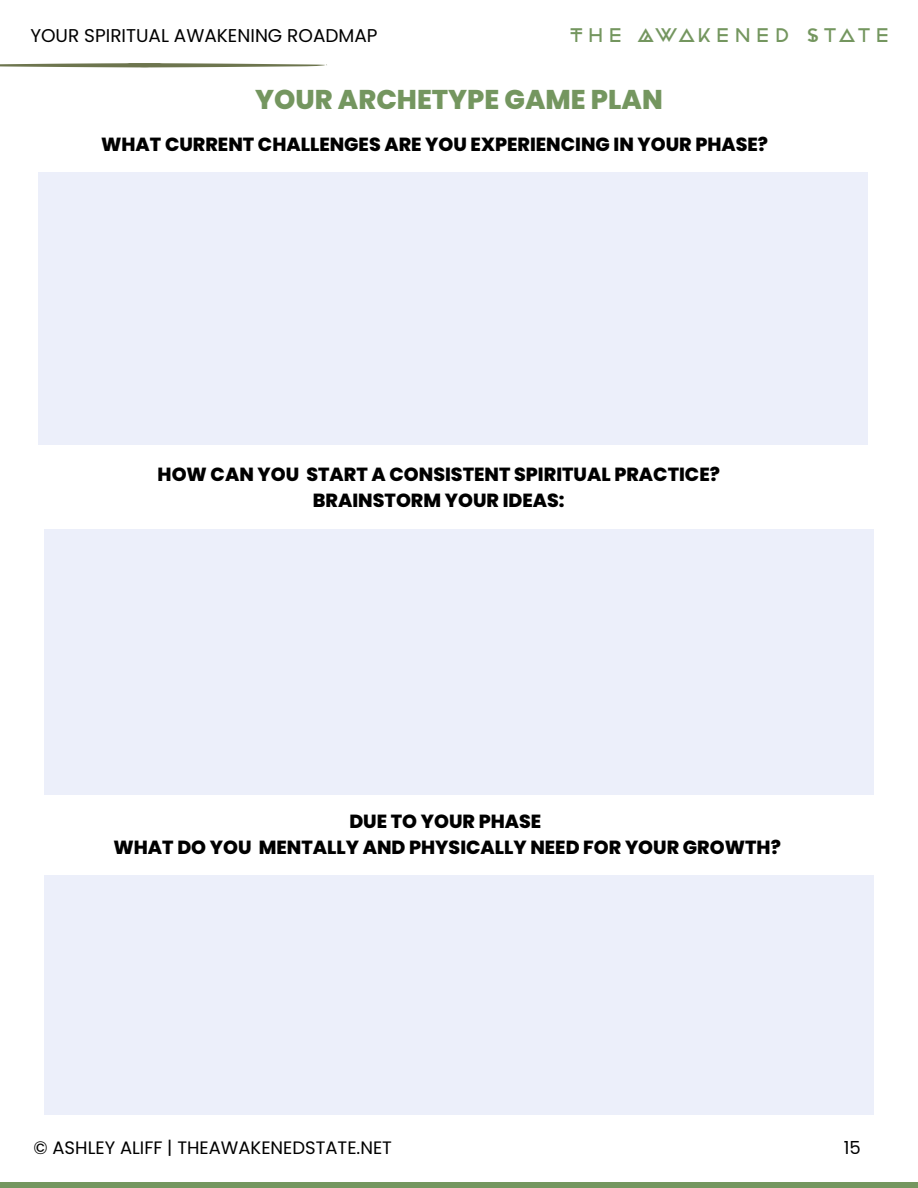
<style>
.page{position:relative;width:918px;height:1188px;background:#fff}
.page>*{position:absolute;margin:0;border:0;box-sizing:border-box;transform-origin:0 0}
.t1{font:800 27.15px "Poppins";color:#74965f}
.t2{font:21.9px "Ohmega Sans";color:#74965f}
.t3{font:800 18.9px "Poppins";color:#000}
.t4{font:18.45px "Poppins";color:#000}
.t5{font:18px "Poppins";color:#000}
</style>
<div class="page">
<svg style="left:0;top:63px;width:327px;height:4px"></svg>
<div style="left:0;top:1182px;width:918px;height:6px;background:#74965f"></div>
<div style="left:39px;top:173px;width:829px;height:272px;background:#eceffa"></div>
<div style="left:44px;top:875px;width:830px;height:239px;background:#eceffa"></div>
<div style="left:44px;top:529px;width:830px;height:265px;background:#eceffa"></div>
<p class="t4" style="left:30px;top:22px;width:349px">YOUR SPIRITUAL AWAKENING ROADMAP</p>
<p class="t2" style="left:568px;top:20px;width:326px">THE AWAKENED STATE</p>
<p class="t1" style="left:255px;top:81px;width:409px">YOUR ARCHETYPE GAME PLAN</p>
<p class="t3" style="left:101px;top:131px;width:669px">WHAT CURRENT CHALLENGES ARE YOU EXPERIENCING IN YOUR PHASE?</p>
<p class="t3" style="left:158px;top:461px;width:564px">HOW CAN YOU START A CONSISTENT SPIRITUAL PRACTICE?</p>
<p class="t3" style="left:313px;top:487px;width:253px">BRAINSTORM YOUR IDEAS:</p>
<p class="t3" style="left:349px;top:808px;width:193px">DUE TO YOUR PHASE</p>
<p class="t3" style="left:113px;top:835px;width:669px">WHAT DO YOU MENTALLY AND PHYSICALLY NEED FOR YOUR GROWTH?</p>
<p class="t5" style="left:33px;top:1135px;width:360px">© ASHLEY ALIFF | THEAWAKENEDSTATE.NET</p>
<p class="t5" style="left:844px;top:1135px;width:19px">15</p>
</div>
